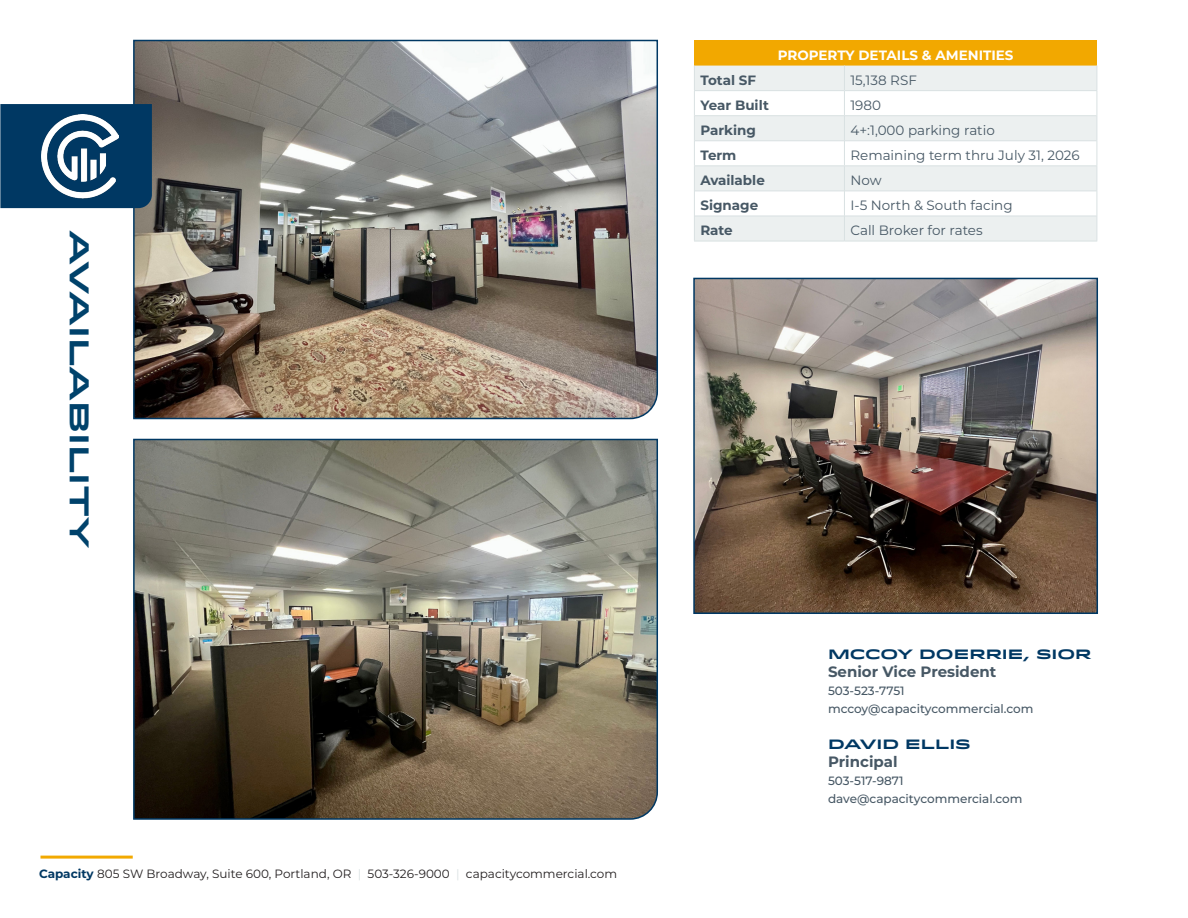
<style>
.page{position:relative;width:1188px;height:918px;background:#fff}
.page>*{position:absolute;margin:0;border:0;box-sizing:border-box;transform-origin:0 0}
.t1{font:700 27px "Idlewild";color:#00426b}
.t2{font:700 15px "Montserrat";color:#475865}
.t3{font:13.5px "Montserrat";color:#475865}
.t4{font:700 13.5px "Montserrat";color:#475865}
.t5{font:700 13.5px "Idlewild";color:#003863}
.t6{font:700 13.5px "Montserrat";color:#fff}
.t7{font:500 12px "Montserrat";color:#475865}
.t8{font:12px "Montserrat";color:#231f20}
.s1{font-weight:700;color:#003863}
.s2{color:#d9e1e2}
</style>
<div class="page">
<img style="left:132px;top:39px;width:526px;height:381px">
<img style="left:133px;top:438px;width:525px;height:382px">
<hr style="left:40px;top:856px;width:93px;height:3px;background:#f2a900">
<div style="left:0;top:104px;width:152px;height:104px;background:#003863"></div>
<img style="left:41px;top:115px;width:78px;height:84px">
<div style="left:694px;top:40px;width:403px;height:26px;background:#f2a800"></div>
<svg style="left:695px;top:66px;width:402px;height:175px;fill:#ecf0f0"></svg>
<hr style="left:694px;top:90px;width:150px;height:1px;background:#d9e1e2">
<hr style="left:844px;top:90px;width:253px;height:1px;background:#d9e1e2">
<hr style="left:694px;top:165px;width:150px;height:1px;background:#d9e1e2">
<hr style="left:844px;top:165px;width:253px;height:1px;background:#d9e1e2">
<svg style="left:694px;top:66px;width:1px;height:175px"></svg>
<svg style="left:844px;top:66px;width:1px;height:175px"></svg>
<svg style="left:1097px;top:66px;width:1px;height:175px"></svg>
<hr style="left:694px;top:241px;width:150px;height:1px;background:#d9e1e2">
<hr style="left:844px;top:241px;width:253px;height:1px;background:#d9e1e2">
<hr style="left:695px;top:115px;width:149px;height:1px;background:#d9e1e2">
<hr style="left:844px;top:115px;width:253px;height:1px;background:#d9e1e2">
<hr style="left:695px;top:141px;width:149px;height:1px;background:#d9e1e2">
<hr style="left:844px;top:141px;width:253px;height:1px;background:#d9e1e2">
<hr style="left:695px;top:191px;width:149px;height:1px;background:#d9e1e2">
<hr style="left:844px;top:191px;width:253px;height:1px;background:#d9e1e2">
<hr style="left:695px;top:216px;width:149px;height:1px;background:#d9e1e2">
<hr style="left:844px;top:216px;width:253px;height:1px;background:#d9e1e2">
<img style="left:696px;top:281px;width:399px;height:330px">
<div style="left:693px;top:278px;width:405px;height:336px;border:2px solid #003863"></div>
<p class="t1" style="left:100px;top:230px;width:320px;rotate:90deg">AVAILABILITY</p>
<p class="t8" style="left:39px;top:865px;width:580px"><span class="s1">Capacity</span> 805 SW Broadway, Suite 600, Portland, OR <span class="s2">|</span> 503-326-9000 <span class="s2">|</span> capacitycommercial.com</p>
<p class="t6" style="left:778px;top:45px;width:237px">PROPERTY DETAILS &amp; AMENITIES</p>
<p class="t4" style="left:700px;top:70px;width:57px">Total SF</p>
<p class="t3" style="left:850px;top:71px;width:68px">15,138 RSF</p>
<p class="t4" style="left:700px;top:95px;width:70px">Year Built</p>
<p class="t3" style="left:850px;top:96px;width:32px">1980</p>
<p class="t4" style="left:700px;top:120px;width:57px">Parking</p>
<p class="t3" style="left:850px;top:121px;width:146px">4+:1,000 parking ratio</p>
<p class="t4" style="left:700px;top:145px;width:38px">Term</p>
<p class="t3" style="left:850px;top:146px;width:231px">Remaining term thru July 31, 2026</p>
<p class="t4" style="left:700px;top:170px;width:66px">Available</p>
<p class="t3" style="left:850px;top:171px;width:33px">Now</p>
<p class="t4" style="left:700px;top:195px;width:59px">Signage</p>
<p class="t3" style="left:850px;top:196px;width:164px">I-5 North &amp; South facing</p>
<p class="t4" style="left:700px;top:221px;width:34px">Rate</p>
<p class="t3" style="left:850px;top:221px;width:134px">Call Broker for rates</p>
<p class="t5" style="left:828px;top:644px;width:265px">MCCOY DOERRIE, SIOR</p>
<p class="t2" style="left:828px;top:661px;width:170px">Senior Vice President</p>
<p class="t7" style="left:828px;top:683px;width:78px">503-523-7751</p>
<p class="t7" style="left:828px;top:701px;width:207px">mccoy@capacitycommercial.com</p>
<p class="t5" style="left:828px;top:734px;width:144px">DAVID ELLIS</p>
<p class="t2" style="left:828px;top:751px;width:71px">Principal</p>
<p class="t7" style="left:828px;top:773px;width:77px">503-517-9871</p>
<p class="t7" style="left:828px;top:791px;width:196px">dave@capacitycommercial.com</p>
</div>
